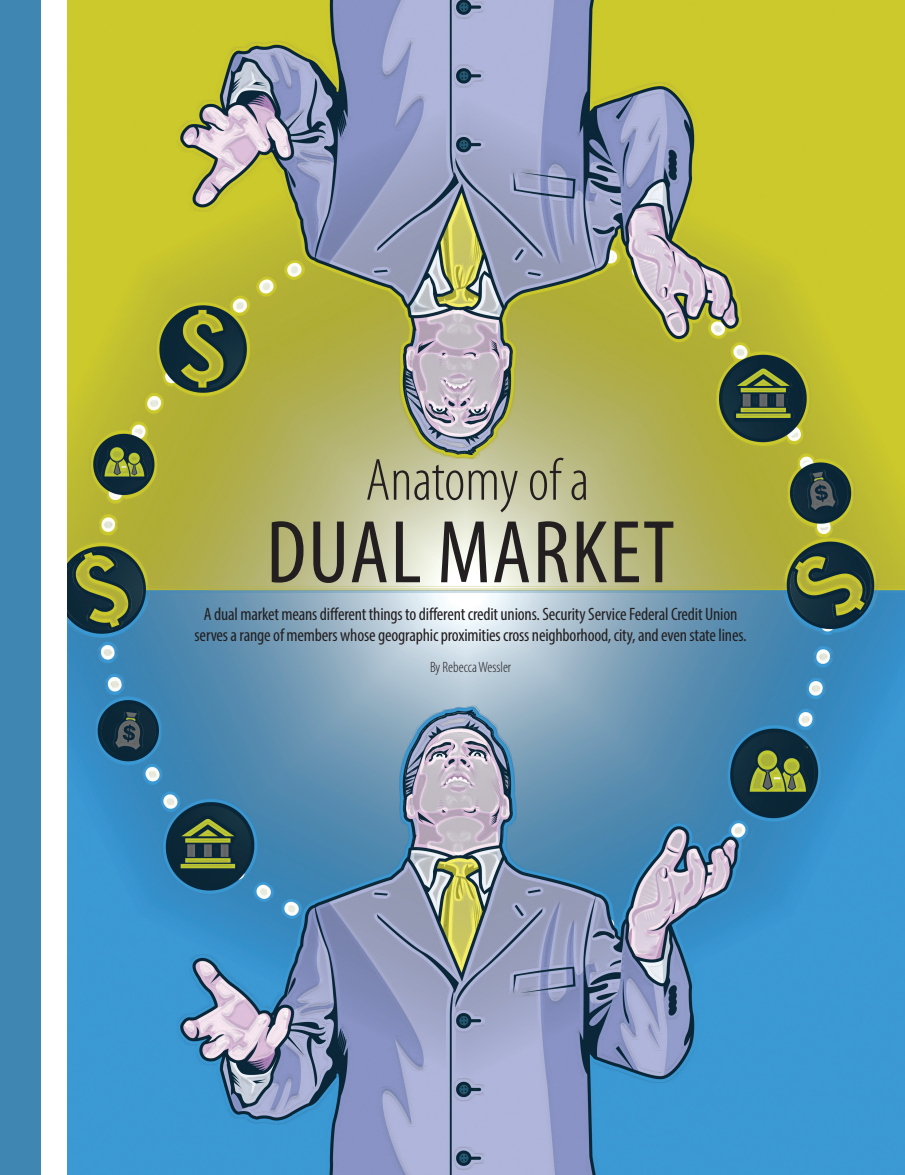
<style>
.page{position:relative;width:905px;height:1175px;background:#fff}
.page>*{position:absolute;margin:0;border:0;box-sizing:border-box;transform-origin:0 0}
.cusp_Article_Text{font:condensed 90px "Myriad Pro";letter-spacing:.02em;color:#231f20}
.cusp_Article_Text-2{font:300 condensed 60px "Myriad Pro";letter-spacing:-.005em;color:#231f20}
.cusp_Article_Deck{font:condensed 18px/21px "Myriad Pro";letter-spacing:-.01em;color:#231f20;text-align:center}
.cusp_Article_Byline{font:300 condensed 15px "Myriad Pro";color:#231f20}
</style>
<div class="page">
<div style="left:0;top:0;width:40px;height:1174px;background:#3f86b2"></div>
<img style="left:68px;top:0;width:836px;height:1174px">
<p class="cusp_Article_Text-2" style="left:365px;top:448px;width:225px">Anatomy of a</p>
<p class="cusp_Article_Text" style="left:266px;top:498px;width:410px">DUAL MARKET</p>
<p class="cusp_Article_Deck" style="left:195px;top:603px;width:553px">A dual market means different things to different credit unions. Security Service Federal Credit Union serves a range of members whose geographic proximities cross neighborhood, city, and even state lines.</p>
<p class="cusp_Article_Byline" style="left:430px;top:658px;width:83px">By Rebecca Wessler</p>
</div>
